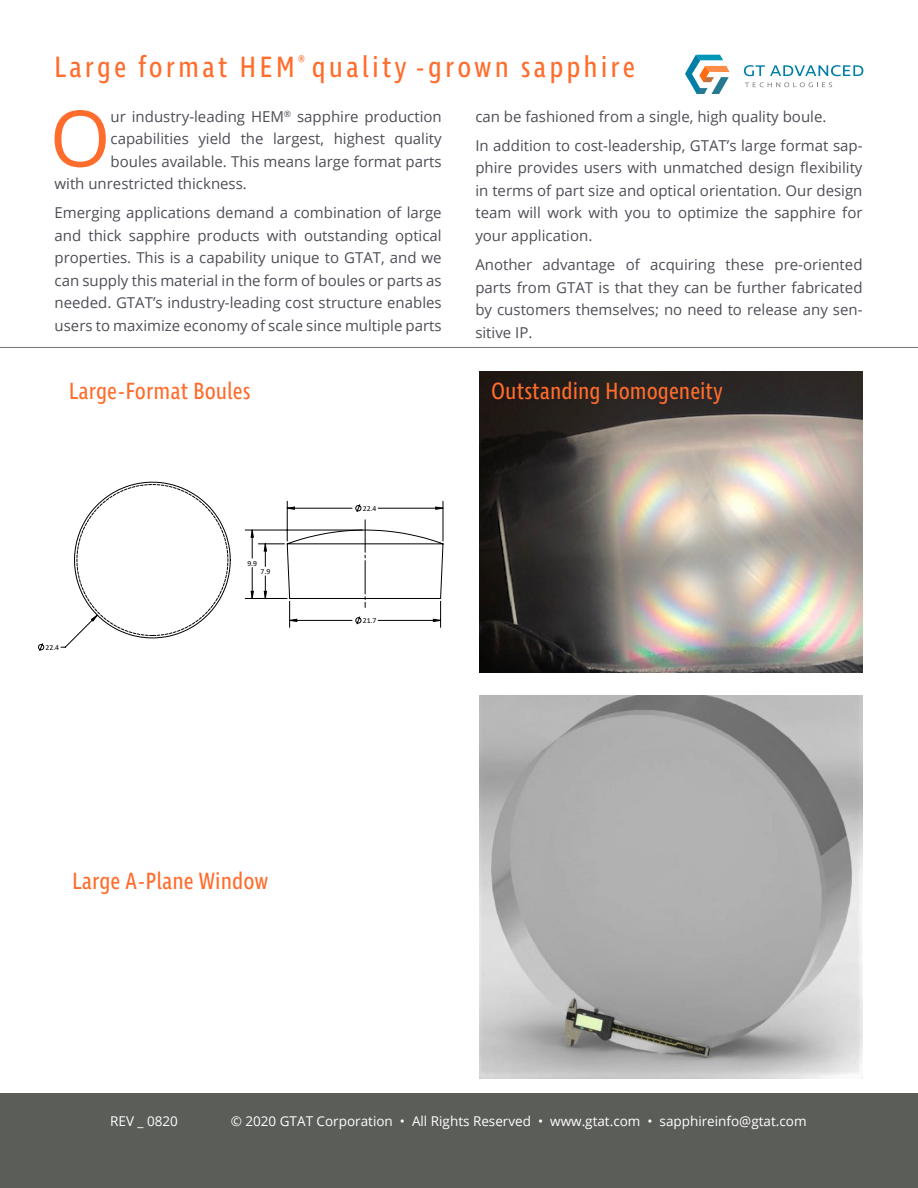
<style>
.page{position:relative;width:918px;height:1188px;background:#fff}
.page>*{position:absolute;margin:0;border:0;box-sizing:border-box;transform-origin:0 0}
.t1{font:78px "Open Sans";color:#ff6c2c}
.t2{font:30px "Ingra Cd";letter-spacing:.1em;color:#ff6c2c}
.t3{font:24px "Ingra Cd";color:#ff6c2c}
.t4{font:15px/22.5px "Open Sans";color:#4d4e56;text-align:justify}
.t5{font:13.5px "Open Sans";color:#fff}
.t6{font:7.65px "Calibri";color:#000}
</style>
<div class="page">
<svg style="left:245px;top:500px;width:199px;height:128px"></svg>
<svg style="left:744px;top:65px;width:119px;height:11px"></svg>
<svg style="left:745px;top:82px;width:87px;height:5px"></svg>
<svg style="left:685px;top:55px;width:45px;height:39px"></svg>
<div style="left:0;top:1093px;width:918px;height:95px;background:#5b5d59"></div>
<img style="left:479px;top:371px;width:384px;height:302px">
<hr style="left:0;top:347px;width:918px;height:1px;background:#79726d">
<img style="left:479px;top:695px;width:384px;height:384px">
<svg style="left:38px;top:482px;width:193px;height:169px"></svg>
<p class="t2" style="left:54px;top:48px;width:583px">Large format HEM<sup>®</sup> quality -grown sapphire</p>
<p class="t1" style="left:50px;top:85px;width:62px">O</p>
<p class="t4" style="left:111px;top:105px;width:333px">ur industry-leading HEM<sup>®</sup> sapphire production</p>
<p class="t4" style="left:111px;top:127px;width:333px">capabilities yield the largest, highest quality</p>
<p class="t4" style="left:111px;top:150px;width:333px">boules available. This means large format parts</p>
<p class="t4" style="left:55px;top:172px;width:194px">with unrestricted thickness.</p>
<p class="t4" style="left:55px;top:201px;width:389px">Emerging applications demand a combination of large and thick sapphire products with outstanding optical properties. This is a capability unique to GTAT, and we can supply this material in the form of boules or parts as needed. GTAT’s industry-leading cost structure enables users to maximize economy of scale since multiple parts</p>
<p class="t4" style="left:475px;top:105px;width:353px">can be fashioned from a single, high quality boule.</p>
<p class="t4" style="left:475px;top:134px;width:389px">In addition to cost-leadership, GTAT’s large format sap&shy;phire provides users with unmatched design flexibility in terms of part size and optical orientation. Our design team will work with you to optimize the sapphire for your application.</p>
<p class="t4" style="left:475px;top:253px;width:389px">Another advantage of acquiring these pre-oriented parts from GTAT is that they can be further fabricated by customers themselves; no need to release any sen&shy;sitive IP.</p>
<p class="t3" style="left:69px;top:376px;width:183px">Large-Format Boules</p>
<p class="t3" style="left:491px;top:376px;width:233px">Outstanding Homogeneity</p>
<p class="t6" style="left:46px;top:642px;width:15px">22.4</p>
<p class="t6" style="left:247px;top:558px;width:11px">9.9</p>
<p class="t6" style="left:261px;top:566px;width:11px">7.9</p>
<p class="t6" style="left:363px;top:503px;width:15px">22.4</p>
<p class="t6" style="left:363px;top:615px;width:15px">21.7</p>
<p class="t3" style="left:72px;top:866px;width:198px">Large A-Plane Window</p>
<p class="t5" style="left:110px;top:1112px;width:69px">REV _ 0820</p>
<p class="t5" style="left:231px;top:1112px;width:577px">© 2020 GTAT Corporation • All Rights Reserved • www.gtat.com • sapphireinfo@gtat.com</p>
</div>
